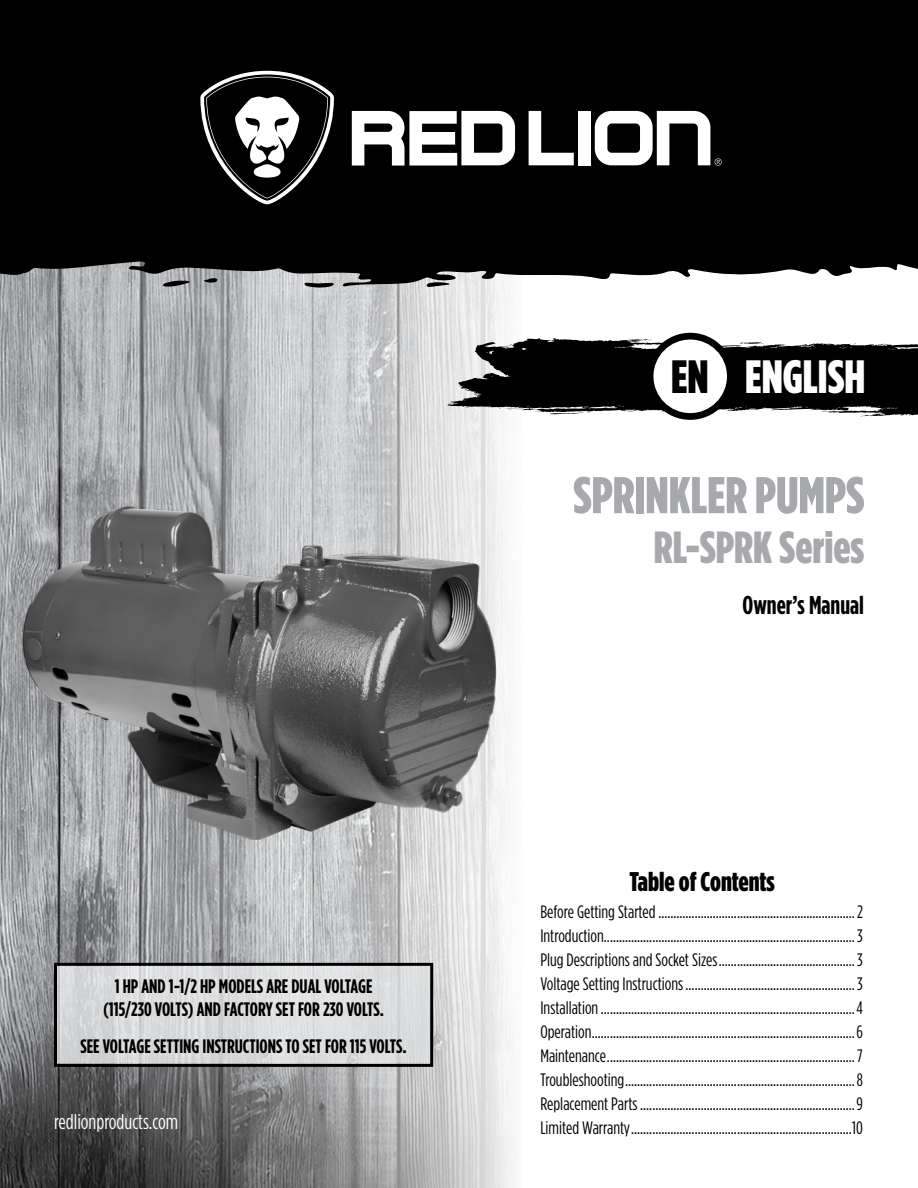
<style>
.page{position:relative;width:918px;height:1188px;background:#fff}
.page>*{position:absolute;margin:0;border:0;box-sizing:border-box;transform-origin:0 0}
.t1{font:900 51.6px "Gotham Condensed";color:#a7a9ac}
.t2{font:900 46.65px "Gotham Condensed";color:#fff}
.t3{font:900 45px "Gotham Condensed";color:#a7a9ac}
.t4{font:900 27px "Gotham Condensed";color:#000}
.t5{font:700 25.8px "Gotham Condensed";color:#000}
.t6{font:21px "Gotham Condensed";color:#fff}
.t7{font:700 19.5px/23.4px "Gotham Condensed";color:#000;text-align:center}
.t8{font:18px/24px "Gotham Condensed";color:#000;text-align:justify}
.s1{color:#000}
</style>
<div class="page">
<img style="left:0;top:287px;width:514px;height:901px">
<svg style="left:304px;top:287px;width:30px;height:1px"></svg>
<div style="left:0;top:0;width:918px;height:287px;background:#000"></div>
<svg style="left:529px;top:111px;width:45px;height:54px"></svg>
<div style="left:578px;top:111px;width:13px;height:54px;background:#fff"></div>
<svg style="left:595px;top:111px;width:127px;height:55px"></svg>
<svg style="left:352px;top:111px;width:163px;height:55px"></svg>
<svg style="left:200px;top:71px;width:134px;height:133px"></svg>
<svg style="left:447px;top:338px;width:471px;height:80px"></svg>
<div style="left:647px;top:333px;width:87px;height:87px;background:#000;border-radius:50%"></div>
<div style="left:653px;top:340px;width:74px;height:73px;background:#fff;border-radius:50%"></div>
<div style="left:56px;top:964px;width:376px;height:101px;background:#dcddde"></div>
<div style="left:54px;top:963px;width:379px;height:104px;border:3px solid #000"></div>
<img style="left:9px;top:503px;width:505px;height:337px">
<p class="t7" style="left:103px;top:974px;width:283px">1 HP AND 1-1/2 HP MODELS ARE DUAL VOLTAGE (115/230 VOLTS) AND FACTORY SET FOR 230 VOLTS.</p>
<p class="t7" style="left:80px;top:1034px;width:328px">SEE VOLTAGE SETTING INSTRUCTIONS TO SET FOR 115 VOLTS.</p>
<p class="t6" style="left:54px;top:1109px;width:126px">redlionproducts.com</p>
<h2 class="t2" style="left:671px;top:349px;width:196px"><span class="s1">EN</span> ENGLISH</h2>
<h1 class="t1" style="left:573px;top:464px;width:293px">SPRINKLER PUMPS</h1>
<h3 class="t3" style="left:654px;top:521px;width:212px">RL-SPRK Series</h3>
<h3 class="t5" style="left:743px;top:590px;width:123px">Owner’s Manual</h3>
<h3 class="t4" style="left:630px;top:865px;width:147px">Table of Contents</h3>
<p class="t8" style="left:540px;top:900px;width:324px">Before Getting Started.................................................................2<br>Introduction...................................................................................3<br>Plug Descriptions and Socket Sizes.............................................3<br>Voltage Setting Instructions........................................................3<br>Installation....................................................................................4<br>Operation.......................................................................................6<br>Maintenance..................................................................................7<br>Troubleshooting............................................................................8<br>Replacement Parts .......................................................................9<br>Limited Warranty.........................................................................10</p>
</div>
